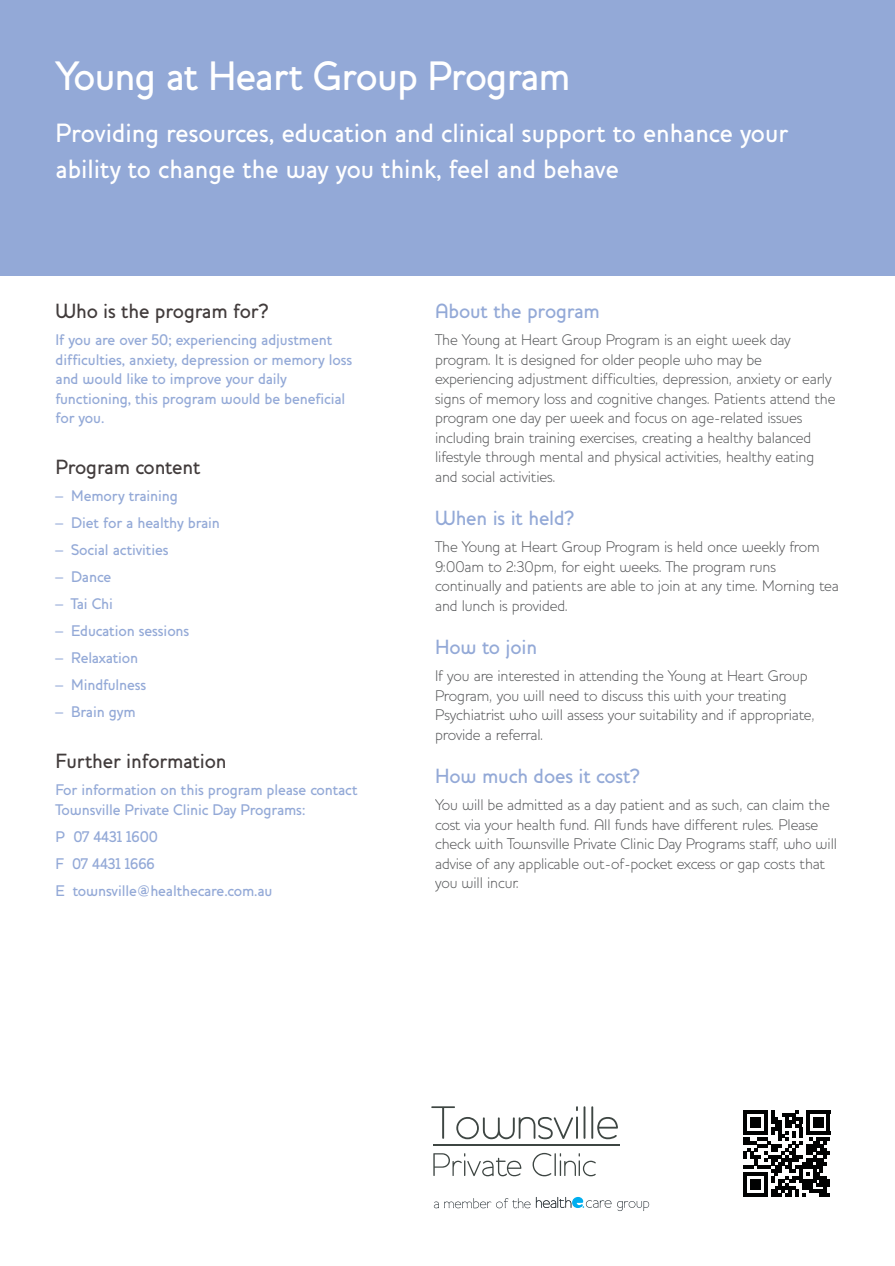
<style>
.page{position:relative;width:895px;height:1266px;background:#fff}
.page>*{position:absolute;margin:0;border:0;box-sizing:border-box;transform-origin:0 0}
.t1{font:500 42px "Houschka";letter-spacing:-.02em;color:#fff;scale:.95 1}
.t2{font:500 27px/36px "Houschka";color:#fff;scale:.95 1}
.t3{font:500 21px "Houschka";letter-spacing:-.01em;color:#93a9d7}
.t4{font:500 21px "Houschka";letter-spacing:-.01em;color:#423c3c}
.t5{font:300 15.75px/19.5px "Houschka";letter-spacing:-.01em;color:#58595b}
.t6{font:500 15.75px/19.5px "Houschka";letter-spacing:-.01em;color:#93a9d7}
.s1{color:#58595a}
</style>
<div class="page">
<div style="left:0;top:0;width:895px;height:276px;background:#93a9d7"></div>
<svg style="left:536px;top:1197px;width:75px;height:11px"></svg>
<svg style="left:434px;top:1198px;width:96px;height:11px"></svg>
<svg style="left:617px;top:1201px;width:32px;height:10px"></svg>
<hr style="left:433px;top:1145px;width:187px;height:1px;background:#3e4643">
<svg style="left:431px;top:1106px;width:147px;height:33px"></svg>
<hr style="left:576px;top:1117px;width:2px;height:22px;background:#3e4643">
<hr style="left:583px;top:1106px;width:2px;height:33px;background:#3e4643">
<hr style="left:591px;top:1106px;width:2px;height:33px;background:#3e4643">
<svg style="left:597px;top:1117px;width:21px;height:22px"></svg>
<svg style="left:433px;top:1153px;width:88px;height:23px"></svg>
<svg style="left:532px;top:1153px;width:19px;height:23px"></svg>
<hr style="left:554px;top:1153px;width:2px;height:23px;background:#3e4643">
<svg style="left:560px;top:1153px;width:36px;height:23px"></svg>
<svg style="left:743px;top:1110px;width:87px;height:87px"></svg>
<hr style="left:820px;top:1193px;width:10px;height:4px;background:#010202">
<h1 class="t1" style="left:56px;top:61px;width:544px">Young at Heart Group Program</h1>
<h2 class="t2" style="left:56px;top:118px;width:772px">Providing resources, education and clinical support to enhance your ability to change the way you think, feel and behave</h2>
<h3 class="t4" style="left:56px;top:304px;width:214px">Who is the program for?</h3>
<p class="t6" style="left:56px;top:332px;width:298px">If you are over 50; experiencing adjustment difficulties, anxiety, depression or memory loss and would like to improve your daily functioning, this program would be beneficial for you.</p>
<h3 class="t4" style="left:56px;top:460px;width:147px">Program content</h3>
<p class="t6" style="left:56px;top:488px;width:124px">– Memory training</p>
<p class="t6" style="left:56px;top:515px;width:166px">– Diet for a healthy brain</p>
<p class="t6" style="left:56px;top:542px;width:115px">– Social activities</p>
<p class="t6" style="left:56px;top:569px;width:57px">– Dance</p>
<p class="t6" style="left:56px;top:596px;width:59px">– Tai Chi</p>
<p class="t6" style="left:56px;top:623px;width:135px">– Education sessions</p>
<p class="t6" style="left:56px;top:650px;width:84px">– Relaxation</p>
<p class="t6" style="left:56px;top:677px;width:92px">– Mindfulness</p>
<p class="t6" style="left:56px;top:704px;width:82px">– Brain gym</p>
<h3 class="t4" style="left:56px;top:754px;width:173px">Further information</h3>
<p class="t6" style="left:56px;top:782px;width:304px">For information on this program please contact<br>Townsville Private Clinic Day Programs:</p>
<p class="t6" style="left:56px;top:825px;width:218px;line-height:27px">P 07 4431 1600<br>F 07 4431 1666<br>E townsville@healthecare.com.au</p>
<h3 class="t3" style="left:435px;top:304px;width:166px">About the program</h3>
<p class="t5" style="left:435px;top:332px;width:402px">The Young <span class="s1">at</span> Heart Group Program is an eight week day program. It is designed for older people who may be experiencing adjustment difficulties, depression, anxiety or early signs of memory loss and cognitive changes. Patients attend the program one day per week and focus on age-related issues including brain training exercises, creating a healthy balanced lifestyle through mental and physical activities, healthy eating and social activities.</p>
<h3 class="t3" style="left:435px;top:511px;width:140px">When is it held?</h3>
<p class="t5" style="left:435px;top:539px;width:405px">The Young <span class="s1">at</span> Heart Group Program is held once weekly from 9:00am to 2:30pm, for eight weeks. The program runs continually and patients are able to join at any time. Morning tea and lunch is provided.</p>
<h3 class="t3" style="left:435px;top:640px;width:104px">How to join</h3>
<p class="t5" style="left:435px;top:668px;width:381px">If you are interested in attending the Young <span class="s1">at</span> Heart Group Program, you will need to discuss this with your treating Psychiatrist who will assess your suitability and if appropriate, provide a referral.</p>
<h3 class="t3" style="left:435px;top:769px;width:206px">How much does it cost?</h3>
<p class="t5" style="left:435px;top:797px;width:403px">You will be admitted as a day patient and as such, can claim the cost via your health fund. All funds have different rules. Please check with Townsville Private Clinic Day Programs staff, who will advise of any applicable out-of-pocket excess or gap costs that you will incur.</p>
</div>
